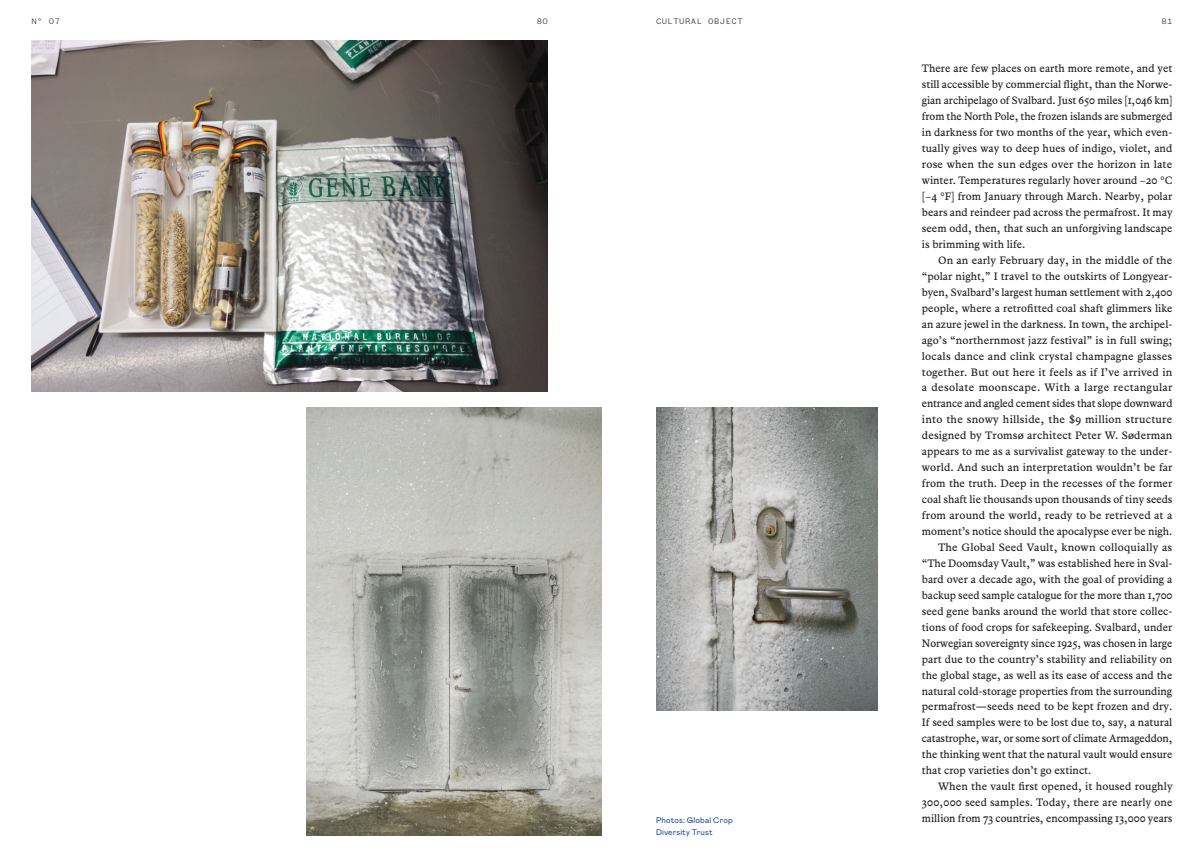
<style>
.page{position:relative;width:1204px;height:867px;background:#fff}
.page>*{position:absolute;margin:0;border:0;box-sizing:border-box;transform-origin:0 0}
.Texte_courant_justif{font:10.62px/16px "Harricana Caption";letter-spacing:-.005em;color:#231f20;text-align:justify}
.Chapeau_Mabry_centre{font:300 8.75px "Founders Grotesk Mono";letter-spacing:.05em;color:#231f20}
.Petit_texte{font:8.12px/12.5px "Mabry Pro";letter-spacing:.02em;color:#1c4690}
</style>
<div class="page">
<img style="left:656px;top:407px;width:221px;height:303px">
<img style="left:307px;top:407px;width:295px;height:428px">
<img style="left:32px;top:41px;width:516px;height:350px">
<p class="Chapeau_Mabry_centre" style="left:32px;top:16px;width:30px">N° 07</p>
<p class="Chapeau_Mabry_centre" style="left:537px;top:16px;width:13px">80</p>
<p class="Chapeau_Mabry_centre" style="left:1161px;top:16px;width:13px">81</p>
<p class="Chapeau_Mabry_centre" style="left:656px;top:16px;width:88px">CULTURAL OBJECT</p>
<p class="Petit_texte" style="left:656px;top:813px;width:78px">Photos: Global Crop<br>Diversity Trust</p>
<p class="Texte_courant_justif" style="left:922px;top:61px;width:252px">There are few places on earth more remote, and yet still accessible by commercial flight, than the Norwe&shy;gian archipelago of Svalbard. Just 650 miles [1,046 km] from the North Pole, the frozen islands are submerged in darkness for two months of the year, which even&shy;tually gives way to deep hues of indigo, violet, and rose when the sun edges over the horizon in late winter. Temperatures regularly hover around −20 °C [−4 °F] from January through March. Nearby, polar bears and reindeer pad across the permafrost. It may seem odd, then, that such an unforgiving landscape is brimming with life.</p>
<p class="Texte_courant_justif" style="left:922px;top:252px;width:252px;text-indent:16px">On an early February day, in the middle of the “polar night,” I travel to the outskirts of Longyear&shy;byen, Svalbard’s largest human settlement with 2,400 people, where a retrofitted coal shaft glimmers like an azure jewel in the darkness. In town, the archipel&shy;ago’s “northernmost jazz festival” is in full swing; locals dance and clink crystal champagne glasses together. But out here it feels as if I’ve arrived in a desolate moonscape. With a large rectangular entrance and angled cement sides that slope downward into the snowy hillside, the $9 million structure designed by Tromsø architect Peter W. Søderman appears to me as a survivalist gateway to the under&shy;world. And such an interpretation wouldn’t be far from the truth. Deep in the recesses of the former coal shaft lie thousands upon thousands of tiny seeds from around the world, ready to be retrieved at a moment’s notice should the apocalypse ever be nigh.</p>
<p class="Texte_courant_justif" style="left:922px;top:539px;width:252px;text-indent:16px">The Global Seed Vault, known colloquially as “The Doomsday Vault,” was established here in Sval&shy;bard over a decade ago, with the goal of providing a backup seed sample catalogue for the more than 1,700 seed gene banks around the world that store collec&shy;tions of food crops for safekeeping. Svalbard, under Norwegian sovereignty since 1925, was chosen in large part due to the country’s stability and reliability on the global stage, as well as its ease of access and the natural cold-storage properties from the surrounding permafrost—seeds need to be kept frozen and dry.<br>If seed samples were to be lost due to, say, a natural catastrophe, war, or some sort of climate Armageddon, the thinking went that the natural vault would ensure that crop varieties don’t go extinct.</p>
<p class="Texte_courant_justif" style="left:922px;top:778px;width:252px;text-indent:16px">When the vault first opened, it housed roughly 300,000 seed samples. Today, there are nearly one million from 73 countries, encompassing 13,000 years</p>
</div>
